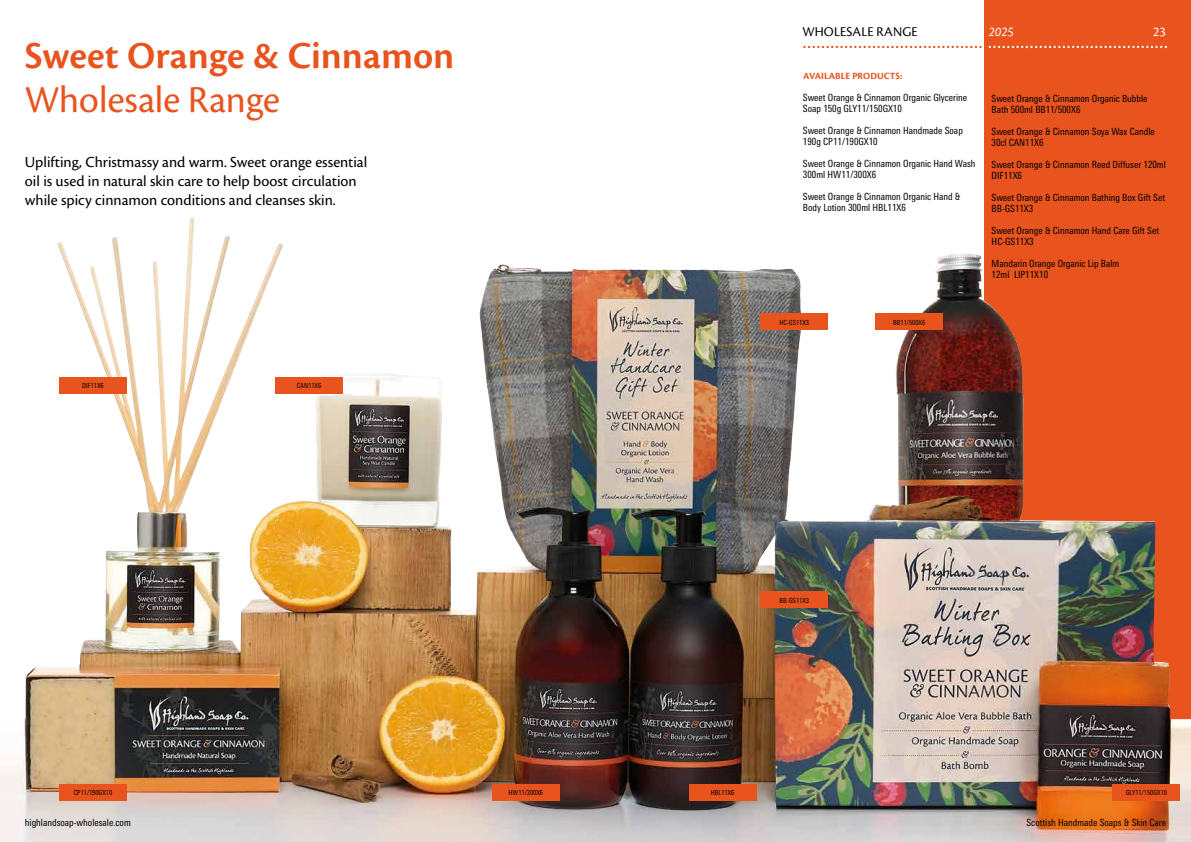
<style>
.page{position:relative;width:1191px;height:842px;background:#fff}
.page>*{position:absolute;margin:0;border:0;box-sizing:border-box;transform-origin:0 0}
.t1{font:600 39.6px "Cronos Pro";color:#e9531d}
.t2{font:39.6px "Cronos Pro Subh";color:#e9531d}
.t3{font:15.9px/19.1px "Cronos Pro";color:#000}
.t4{font:14px "Cronos Pro Subh";letter-spacing:.01em;color:#000}
.t5{font:italic 14px "Cronos Pro";color:#fff}
.t6{font:14px "Cronos Pro Subh";color:#fff}
.t7{font:condensed 9.9px/11px "Univers Next Pro";color:#000}
.t8{font:700 9.9px "Cronos Pro";letter-spacing:.005em;color:#e9531d}
.t9{font:condensed 7px "Univers Next Pro";color:#000}
</style>
<div class="page">
<div style="left:984px;top:0;width:207px;height:842px;background:#e9531d"></div>
<img style="left:0;top:217px;width:1191px;height:625px">
<svg style="left:803px;top:46px;width:364px;height:2px"></svg>
<div style="left:1112px;top:784px;width:68px;height:16px;background:#e9531d"></div>
<div style="left:59px;top:784px;width:68px;height:16px;background:#e9531d"></div>
<div style="left:492px;top:784px;width:67px;height:16px;background:#e9531d"></div>
<div style="left:689px;top:784px;width:67px;height:16px;background:#e9531d"></div>
<div style="left:760px;top:314px;width:68px;height:16px;background:#e9531d"></div>
<div style="left:760px;top:592px;width:68px;height:16px;background:#e9531d"></div>
<div style="left:59px;top:377px;width:68px;height:16px;background:#e9531d"></div>
<div style="left:275px;top:377px;width:68px;height:16px;background:#e9531d"></div>
<div style="left:875px;top:314px;width:68px;height:16px;background:#e9531d"></div>
<h3 class="t4" style="left:802px;top:23px;width:117px">WHOLESALE RANGE</h3>
<h3 class="t5" style="left:989px;top:24px;width:27px">2025</h3>
<h3 class="t6" style="left:1153px;top:23px;width:14px">23</h3>
<h1 class="t1" style="left:25px;top:33px;width:431px">Sweet Orange &amp; Cinnamon</h1>
<h1 class="t2" style="left:25px;top:77px;width:256px">Wholesale Range</h1>
<p class="t7" style="left:991px;top:93px;width:157px">Sweet Orange &amp; Cinnamon Organic Bubble<br>Bath 500ml BB11/500X6</p>
<p class="t7" style="left:991px;top:125px;width:165px">Sweet Orange &amp; Cinnamon Soya Wax Candle<br>30cl CAN11X6</p>
<p class="t7" style="left:991px;top:158px;width:176px">Sweet Orange &amp; Cinnamon Reed Diffuser 120ml<br>DIF11X6</p>
<p class="t7" style="left:991px;top:191px;width:175px">Sweet Orange &amp; Cinnamon Bathing Box Gift Set<br>BB-GS11X3</p>
<p class="t7" style="left:991px;top:224px;width:169px">Sweet Orange &amp; Cinnamon Hand Care Gift Set<br>HC-GS11X3</p>
<p class="t7" style="left:991px;top:257px;width:129px">Mandarin Orange Organic Lip Balm<br>12ml LIP11X10</p>
<p class="t8" style="left:803px;top:70px;width:101px">AVAILABLE PRODUCTS:</p>
<p class="t7" style="left:803px;top:92px;width:166px">Sweet Orange &amp; Cinnamon Organic Glycerine<br>Soap 150g GLY11/150GX10</p>
<p class="t7" style="left:803px;top:125px;width:161px">Sweet Orange &amp; Cinnamon Handmade Soap<br>190g CP11/190GX10</p>
<p class="t7" style="left:803px;top:158px;width:174px">Sweet Orange &amp; Cinnamon Organic Hand Wash<br>300ml HW11/300X6</p>
<p class="t7" style="left:803px;top:191px;width:159px">Sweet Orange &amp; Cinnamon Organic Hand &amp;<br>Body Lotion 300ml HBL11X6</p>
<h2 class="t3" style="left:25px;top:152px;width:344px">Uplifting, Christmassy and warm. Sweet orange essential oil is used in natural skin care to help boost circulation while spicy cinnamon conditions and cleanses skin.</h2>
<p class="t9" style="left:82px;top:381px;width:23px">DIF11X6</p>
<p class="t9" style="left:297px;top:381px;width:26px">CAN11X6</p>
<p class="t9" style="left:779px;top:318px;width:31px">HC-GS11X3</p>
<p class="t9" style="left:893px;top:318px;width:33px">BB11/500X6</p>
<p class="t9" style="left:779px;top:596px;width:31px">BB-GS11X3</p>
<p class="t9" style="left:74px;top:788px;width:40px">CP11/190GX10</p>
<p class="t9" style="left:508px;top:788px;width:36px">HW11/300X6</p>
<p class="t9" style="left:711px;top:788px;width:25px">HBL11X6</p>
<p class="t9" style="left:1125px;top:788px;width:43px">GLY11/150GX10</p>
<p class="t7" style="left:25px;top:817px;width:107px">highlandsoap-wholesale.com</p>
<p class="t7" style="left:1026px;top:817px;width:141px">Scottish Handmade Soaps &amp; Skin Care</p>
</div>
